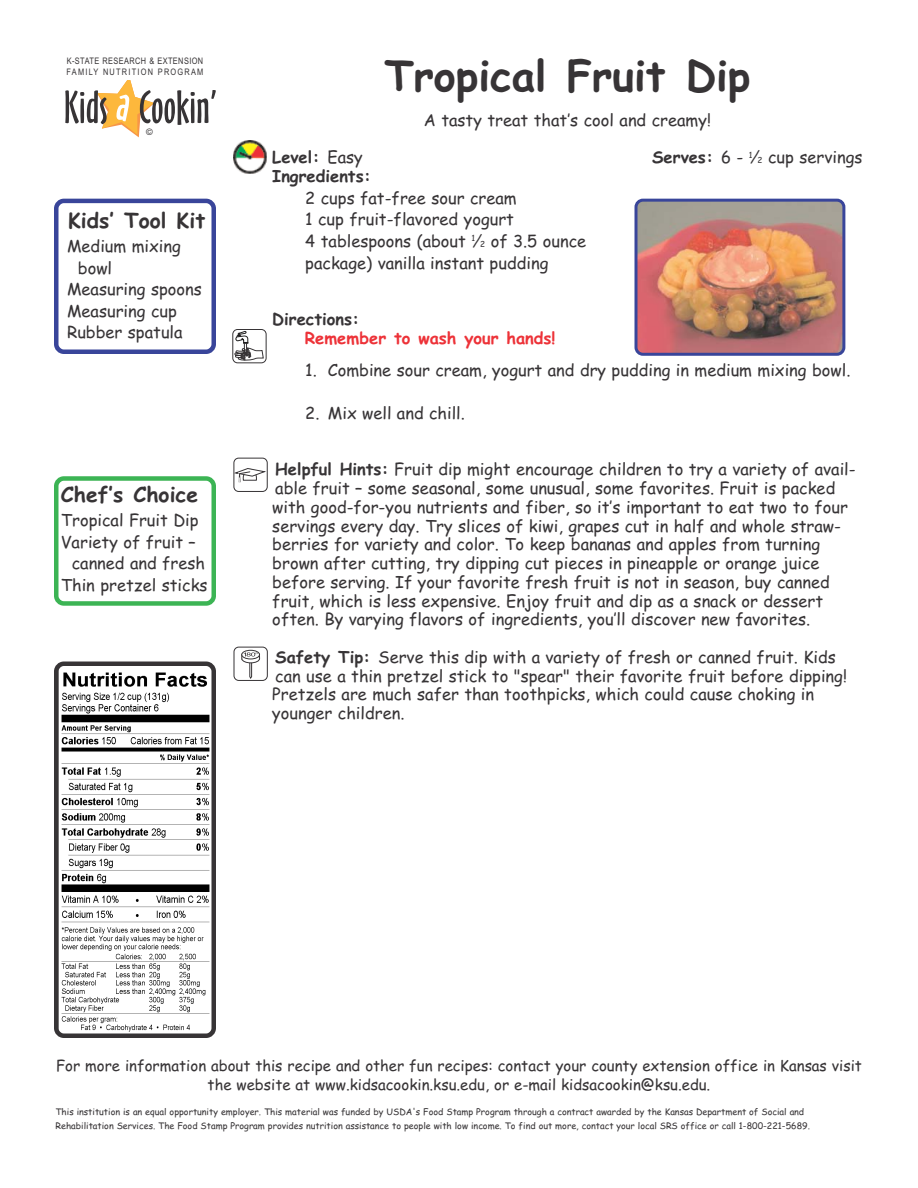
<style>
.page{position:relative;width:918px;height:1188px;background:#fff}
.page>*{position:absolute;margin:0;border:0;box-sizing:border-box;transform-origin:0 0}
.t1{font:700 42px "Comic Sans MS";color:#373436}
.t2{font:700 21px "Comic Sans MS";color:#373436}
.t3{font:16.5px/18.8px "Comic Sans MS";color:#373436}
.t4{font:700 16.5px "Comic Sans MS";color:#373436}
.t5{font:700 16.5px "Comic Sans MS";color:#ed3238}
.t6{font:15px/19.6px "Comic Sans MS";color:#373436;text-align:center}
.t7{font:9px/14.2px "Comic Sans MS";color:#373436}
.t8{font:9px/10.8px "Arial Narrow";letter-spacing:.06em;color:#373436}
.t9{font:9px "Arial";color:#373436}
.s1{font-weight:400}
.s2{font-weight:700}
.s3{font-style:italic}
.s4{font-size:8.25px}
</style>
<div class="page">
<svg style="left:54px;top:199px;width:162px;height:155px"></svg>
<svg style="left:54px;top:476px;width:162px;height:130px"></svg>
<img style="left:634px;top:199px;width:211px;height:157px">
<div style="left:234px;top:458px;width:34px;height:34px;border:1px solid #373436;border-radius:5px"></div>
<svg style="left:233px;top:468px;width:34px;height:15px"></svg>
<div style="left:234px;top:647px;width:34px;height:34px;border:1px solid #373436;border-radius:5px"></div>
<svg style="left:241px;top:650px;width:19px;height:9px"></svg>
<svg style="left:241px;top:652px;width:19px;height:27px"></svg>
<svg style="left:244px;top:140px;width:12px;height:1px"></svg>
<img style="left:234px;top:141px;width:33px;height:33px">
<svg style="left:54px;top:662px;width:162px;height:376px"></svg>
<svg style="left:235px;top:331px;width:28px;height:30px"></svg>
<div style="left:233px;top:329px;width:33px;height:34px;border:1px solid #373436;border-radius:5px"></div>
<svg style="left:65px;top:81px;width:151px;height:56px"></svg>
<p class="t8" style="left:67px;top:56px;width:138px">K-STATE RESEARCH &amp; EXTENSION<br>FAMILY NUTRITION PROGRAM</p>
<p class="t9" style="left:146px;top:127px;width:8px">©</p>
<p class="t2" style="left:68px;top:212px;width:139px">Kids’ Tool Kit</p>
<p class="t3" style="left:67px;top:238px;width:115px">Medium mixing</p>
<p class="t3" style="left:78px;top:260px;width:36px">bowl</p>
<p class="t3" style="left:67px;top:282px;width:136px">Measuring spoons</p>
<p class="t3" style="left:67px;top:303px;width:111px">Measuring cup</p>
<p class="t3" style="left:67px;top:325px;width:117px">Rubber spatula</p>
<p class="t2" style="left:61px;top:486px;width:139px">Chef’s Choice</p>
<p class="t3" style="left:61px;top:513px;width:139px">Tropical Fruit Dip</p>
<p class="t3" style="left:61px;top:534px;width:136px">Variety of fruit –</p>
<p class="t3" style="left:72px;top:556px;width:135px">canned and fresh</p>
<p class="t3" style="left:61px;top:577px;width:148px">Thin pretzel sticks</p>
<h1 class="t1" style="left:385px;top:59px;width:367px">Tropical Fruit Dip</h1>
<p class="t3" style="left:424px;top:112px;width:289px">A tasty treat that’s cool and creamy!</p>
<p class="t4" style="left:272px;top:150px;width:92px">Level: <span class="s1">Easy</span></p>
<p class="t3" style="left:652px;top:150px;width:212px"><span class="s2">Serves:</span> 6 - <sup>1</sup><span class="s3">/</span><span class="s4">2</span> cup servings</p>
<p class="t4" style="left:272px;top:169px;width:100px">Ingredients:</p>
<p class="t3" style="left:305px;top:189px;width:282px;line-height:21.6px">2 cups fat-free sour cream<br>1 cup fruit-flavored yogurt<br>4 tablespoons (about <sup>1</sup><span class="s3">/</span><span class="s4">2</span> of 3.5 ounce package) vanilla instant pudding</p>
<p class="t4" style="left:272px;top:312px;width:89px">Directions:</p>
<p class="t5" style="left:305px;top:331px;width:252px">Remember to wash your hands!</p>
<p class="t3" style="left:305px;top:362px;width:547px">1. Combine sour cream, yogurt and dry pudding in medium mixing bowl.</p>
<p class="t3" style="left:305px;top:406px;width:161px">2. Mix well and chill.</p>
<p class="t3" style="left:272px;top:462px;width:585px"><span class="s2">Helpful Hints:</span> Fruit dip might encourage children to try a variety of avail&shy;able fruit – some seasonal, some unusual, some favorites. Fruit is packed with good-for-you nutrients and fiber, so it’s important to eat two to four servings every day. Try slices of kiwi, grapes cut in half and whole straw&shy;berries for variety and color. To keep bananas and apples from turning brown after cutting, try dipping cut pieces in pineapple or orange juice before serving. If your favorite fresh fruit is not in season, buy canned fruit, which is less expensive. Enjoy fruit and dip as a snack or dessert often. By varying flavors of ingredients, you’ll discover new favorites.</p>
<p class="t3" style="left:272px;top:649px;width:576px"><span class="s2">Safety Tip:</span> Serve this dip with a variety of fresh or canned fruit. Kids can use a thin pretzel stick to "spear" their favorite fruit before dipping!<br>Pretzels are much safer than toothpicks, which could cause choking in younger children.</p>
<p class="t6" style="left:56px;top:1057px;width:807px">For more information about this recipe and other fun recipes: contact your county extension office in Kansas visit the website at www.kidsacookin.ksu.edu, or e-mail kidsacookin@ksu.edu.</p>
<p class="t7" style="left:56px;top:1105px;width:756px">This institution is an equal opportunity employer. This material was funded by USDA's Food Stamp Program through a contract awarded by the Kansas Department of Social and<br>Rehabilitation Services. The Food Stamp Program provides nutrition assistance to people with low income. To find out more, contact your local SRS office or call 1-800-221-5689.</p>
</div>
